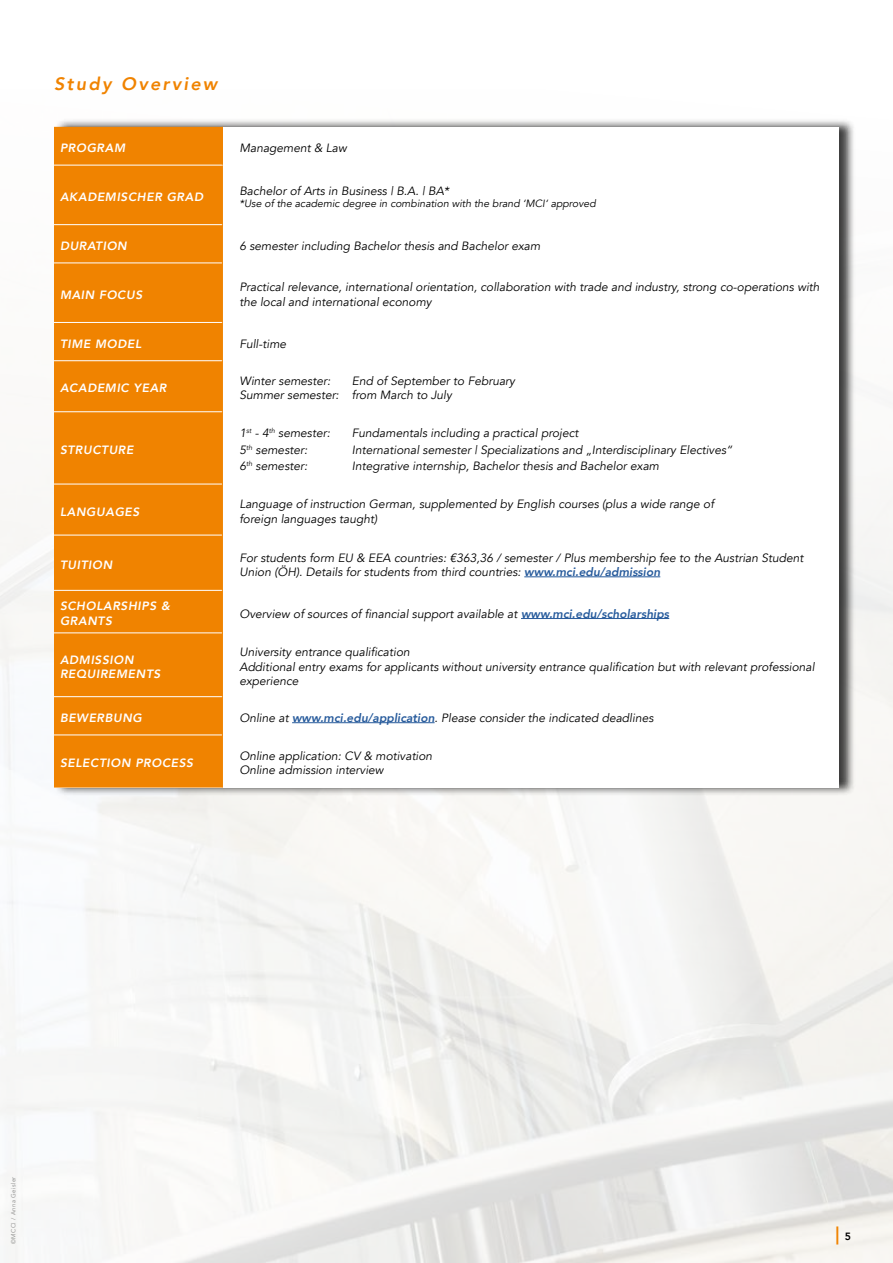
<style>
.page{position:relative;width:893px;height:1263px;background:#fff}
.page>*{position:absolute;margin:0;border:0;box-sizing:border-box;transform-origin:0 0}
.t1{font:italic 800 18px "Avenir";letter-spacing:.125em;color:#f08300}
.t2{font:800 18px "Avenir";color:#f08300}
.t3{font:italic 12px/14.4px "Avenir";color:#000}
.t4{font:italic 800 12px/14.4px "Avenir";letter-spacing:.05em;color:#fff}
.t5{font:italic 10.5px "Avenir";color:#000}
.t6{font:6px "Avenir";letter-spacing:.06em;color:#878786}
.s1{font-weight:800;color:#275b9c}
.s2{font-size:10.5px;color:#000}
</style>
<div class="page">
<div style="left:54px;top:119px;width:802px;height:677px;background:#000;opacity:.75"></div>
<div style="left:54px;top:127px;width:785px;height:660px;background:#fff"></div>
<div style="left:54px;top:127px;width:168px;height:660px;background:#f08300"></div>
<hr style="left:54px;top:165px;width:169px;height:1px;background:#fff">
<hr style="left:54px;top:224px;width:168px;height:1px;background:#fff">
<hr style="left:54px;top:263px;width:168px;height:1px;background:#fff">
<hr style="left:54px;top:322px;width:168px;height:1px;background:#fff">
<hr style="left:54px;top:360px;width:168px;height:1px;background:#fff">
<hr style="left:54px;top:411px;width:168px;height:1px;background:#fff">
<hr style="left:54px;top:484px;width:168px;height:1px;background:#fff">
<hr style="left:54px;top:535px;width:168px;height:1px;background:#fff">
<hr style="left:54px;top:590px;width:168px;height:1px;background:#fff">
<hr style="left:54px;top:632px;width:168px;height:1px;background:#fff">
<hr style="left:54px;top:696px;width:168px;height:1px;background:#fff">
<hr style="left:54px;top:734px;width:168px;height:1px;background:#fff">
<hr style="left:222px;top:127px;width:1px;height:38px;background:#f08300">
<hr style="left:222px;top:165px;width:1px;height:60px;background:#f08300">
<hr style="left:222px;top:225px;width:1px;height:38px;background:#f08300">
<hr style="left:222px;top:263px;width:1px;height:59px;background:#f08300">
<hr style="left:222px;top:322px;width:1px;height:39px;background:#f08300">
<hr style="left:222px;top:361px;width:1px;height:51px;background:#f08300">
<hr style="left:222px;top:412px;width:1px;height:72px;background:#f08300">
<hr style="left:222px;top:484px;width:1px;height:51px;background:#f08300">
<hr style="left:222px;top:535px;width:1px;height:55px;background:#f08300">
<hr style="left:222px;top:590px;width:1px;height:43px;background:#f08300">
<hr style="left:222px;top:633px;width:1px;height:64px;background:#f08300">
<hr style="left:222px;top:697px;width:1px;height:38px;background:#f08300">
<hr style="left:222px;top:735px;width:1px;height:52px;background:#f08300">
<hr style="left:524px;top:576px;width:136px;height:1px;background:#275b9c">
<hr style="left:521px;top:618px;width:148px;height:1px;background:#275b9c">
<hr style="left:292px;top:722px;width:143px;height:1px;background:#275b9c">
<h1 class="t1" style="left:54px;top:73px;width:165px">Study Overview</h1>
<p class="t4" style="left:60px;top:141px;width:67px">PROGRAM</p>
<p class="t3" style="left:239px;top:141px;width:109px">Management &amp; Law</p>
<p class="t4" style="left:60px;top:190px;width:145px">AKADEMISCHER GRAD</p>
<p class="t3" style="left:239px;top:183px;width:211px">Bachelor of Arts in Business | B.A. | BA*</p>
<p class="t5" style="left:239px;top:197px;width:358px">*Use of the academic degree in combination with the brand ‘MCI‘ approved</p>
<p class="t4" style="left:60px;top:238px;width:68px">DURATION</p>
<p class="t3" style="left:239px;top:239px;width:302px">6 semester including Bachelor thesis and Bachelor exam</p>
<p class="t4" style="left:60px;top:287px;width:84px">MAIN FOCUS</p>
<p class="t3" style="left:239px;top:280px;width:582px">Practical relevance, international orientation, collaboration with trade and industry, strong co-operations with the local and international economy</p>
<p class="t4" style="left:60px;top:336px;width:83px">TIME MODEL</p>
<p class="t3" style="left:239px;top:336px;width:48px">Full-time</p>
<p class="t4" style="left:60px;top:381px;width:108px">ACADEMIC YEAR</p>
<p class="t3" style="left:239px;top:374px;width:277px;text-indent:112px">End of September to February<br>Summer semester: from March to July</p>
<p class="t3" style="left:239px;top:374px;width:92px">Winter semester:</p>
<p class="t4" style="left:60px;top:443px;width:75px">STRUCTURE</p>
<p class="t3" style="left:239px;top:426px;width:92px">1<sup>st</sup> - 4<sup>th</sup> semester:</p>
<p class="t3" style="left:352px;top:426px;width:228px">Fundamentals including a practical project</p>
<p class="t3" style="left:239px;top:443px;width:69px">5<sup>th</sup> semester:</p>
<p class="t3" style="left:352px;top:443px;width:382px">International semester | Specializations and „Interdisciplinary Electives“</p>
<p class="t3" style="left:239px;top:459px;width:69px">6<sup>th</sup> semester:</p>
<p class="t3" style="left:352px;top:459px;width:309px">Integrative internship, Bachelor thesis and Bachelor exam</p>
<p class="t4" style="left:60px;top:504px;width:81px">LANGUAGES</p>
<p class="t3" style="left:239px;top:497px;width:476px">Language of instruction German, supplemented by English courses (plus a wide range of foreign languages taught)</p>
<p class="t4" style="left:60px;top:557px;width:54px">TUITION</p>
<p class="t3" style="left:239px;top:550px;width:565px">For students form EU &amp; EEA countries: €363,36 / semester / Plus membership fee to the Austrian Student<br>Union (ÖH). Details for students from third countries: <span class="s1">www.mci.edu/admission</span></p>
<p class="t4" style="left:60px;top:599px;width:112px">SCHOLARSHIPS &amp;<br>GRANTS</p>
<p class="t3" style="left:239px;top:606px;width:431px">Overview of sources of financial support available at <span class="s1">www.mci.edu/scholarships</span></p>
<p class="t4" style="left:60px;top:652px;width:102px">ADMISSION<br>REQUIREMENTS</p>
<p class="t3" style="left:239px;top:645px;width:577px">University entrance qualification<br>Additional entry exams for applicants without university entrance qualification but with relevant professional experience</p>
<p class="t4" style="left:60px;top:710px;width:83px">BEWERBUNG</p>
<p class="t3" style="left:239px;top:711px;width:416px">Online at <span class="s1">www.mci.edu/application</span>. Please consider the indicated deadlines</p>
<p class="t4" style="left:60px;top:756px;width:135px">SELECTION PROCESS</p>
<p class="t3" style="left:239px;top:749px;width:194px">Online application: CV &amp; motivation<br>Online admission interview</p>
<p class="t6" style="left:10px;top:1244px;width:69px;rotate:-90deg">©MCCI / Anna Geisler</p>
<h1 class="t2" style="left:836px;top:1219px;width:17px">| <span class="s2">5</span></h1>
</div>
